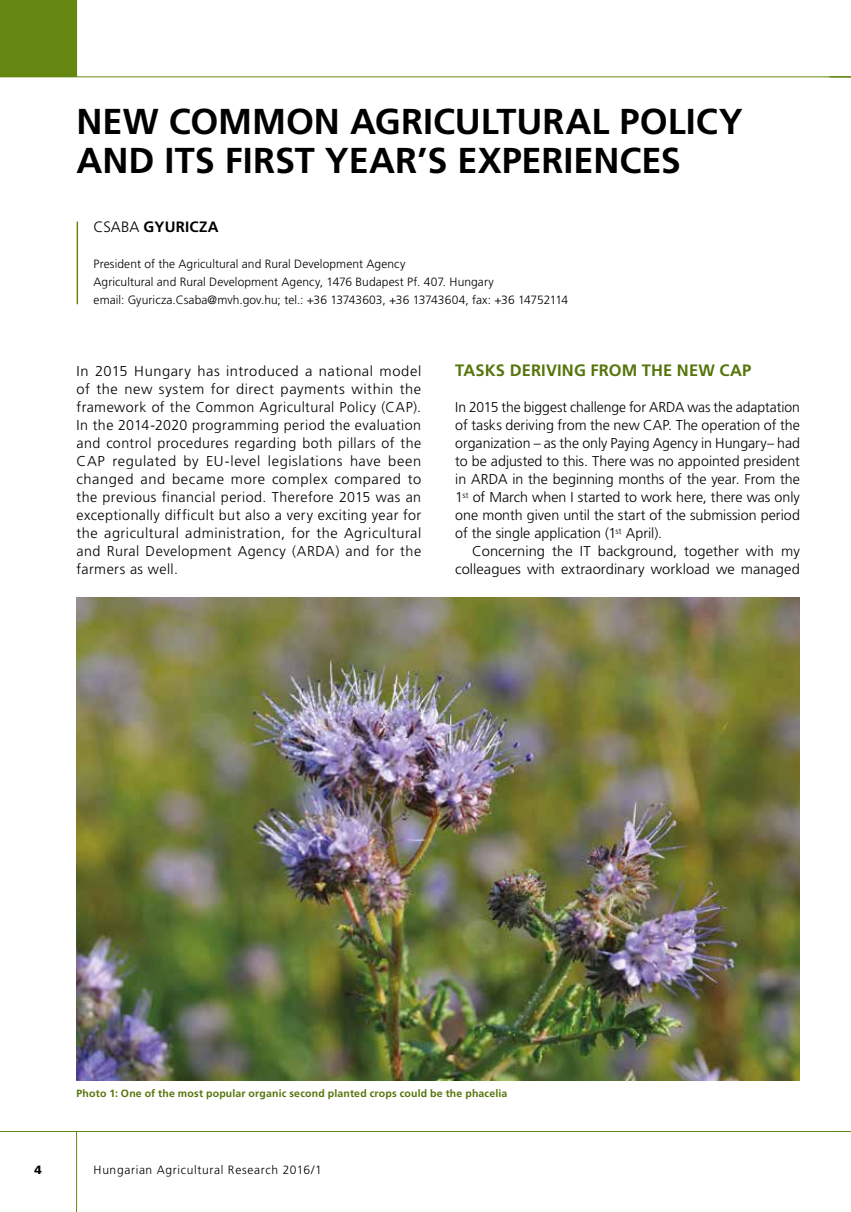
<style>
.page{position:relative;width:851px;height:1212px;background:#fff}
.page>*{position:absolute;margin:0;border:0;box-sizing:border-box;transform-origin:0 0}
.t1{font:700 36px/39px "Frutiger QS";color:#000}
.t2{font:700 16.5px "Frutiger QS";letter-spacing:.005em;color:#55750a}
.t3{font:700 15px "Frutiger QS";letter-spacing:.015em;color:#000}
.t4{font:300 14.25px/18px "Frutiger QS";letter-spacing:.005em;color:#000;text-align:justify}
.t5{font:300 12px/18px "Frutiger QS";letter-spacing:.005em;color:#000}
.t6{font:300 12px "Frutiger QS";letter-spacing:.055em;color:#000}
.t7{font:900 12px "Frutiger QS";color:#000}
.t8{font:700 10.5px "Frutiger QS";letter-spacing:.02em;color:#55750a}
.s1{font-weight:300}
</style>
<div class="page">
<hr style="left:0;top:76px;width:850px;height:1px;background:#658711">
<hr style="left:76px;top:0;width:1px;height:77px;background:#658711">
<hr style="left:0;top:1131px;width:850px;height:1px;background:#658711">
<hr style="left:76px;top:1131px;width:1px;height:81px;background:#658711">
<div style="left:0;top:0;width:76px;height:77px;background:#658711"></div>
<hr style="left:77px;top:222px;width:1px;height:82px;background:#658711">
<img style="left:77px;top:597px;width:722px;height:483px">
<h1 class="t1" style="left:77px;top:102px;width:667px">NEW COMMON AGRICULTURAL POLICY<br>AND ITS FIRST YEAR’S EXPERIENCES</h1>
<p class="t3" style="left:94px;top:218px;width:127px"><span class="s1">CSABA</span> GYURICZA</p>
<p class="t5" style="left:94px;top:255px;width:476px">President of the Agricultural and Rural Development Agency<br>Agricultural and Rural Development Agency, 1476 Budapest Pf. 407. Hungary<br>email: Gyuricza.Csaba@mvh.gov.hu; tel.: +36 13743603, +36 13743604, fax: +36 14752114</p>
<p class="t4" style="left:77px;top:362px;width:346px">In 2015 Hungary has introduced a national model of the new system for direct payments within the framework of the Common Agricultural Policy (CAP).<br>In the 2014-2020 programming period the evaluation and control procedures regarding both pillars of the CAP regulated by EU-level legislations have been changed and became more complex compared to the previous financial period. Therefore 2015 was an exceptionally difficult but also a very exciting year for the agricultural administration, for the Agricultural and Rural Development Agency (ARDA) and for the farmers as well.</p>
<p class="t2" style="left:455px;top:361px;width:297px">TASKS DERIVING FROM THE NEW CAP</p>
<p class="t4" style="left:455px;top:398px;width:346px">In 2015 the biggest challenge for ARDA was the adaptation of tasks deriving from the new CAP. The operation of the organization – as the only Paying Agency in Hungary– had to be adjusted to this. There was no appointed president in ARDA in the beginning months of the year. From the 1<sup>st</sup> of March when I started to work here, there was only one month given until the start of the submission period of the single application (1<sup>st</sup> April).</p>
<p class="t4" style="left:455px;top:542px;width:346px;text-align:right">Concerning the IT background, together with my colleagues with extraordinary workload we managed</p>
<p class="t8" style="left:77px;top:1087px;width:432px">Photo 1: One of the most popular organic second planted crops could be the phacelia</p>
<p class="t7" style="left:35px;top:1163px;width:9px">4</p>
<p class="t6" style="left:94px;top:1163px;width:230px">Hungarian Agricultural Research 2016/1</p>
</div>
